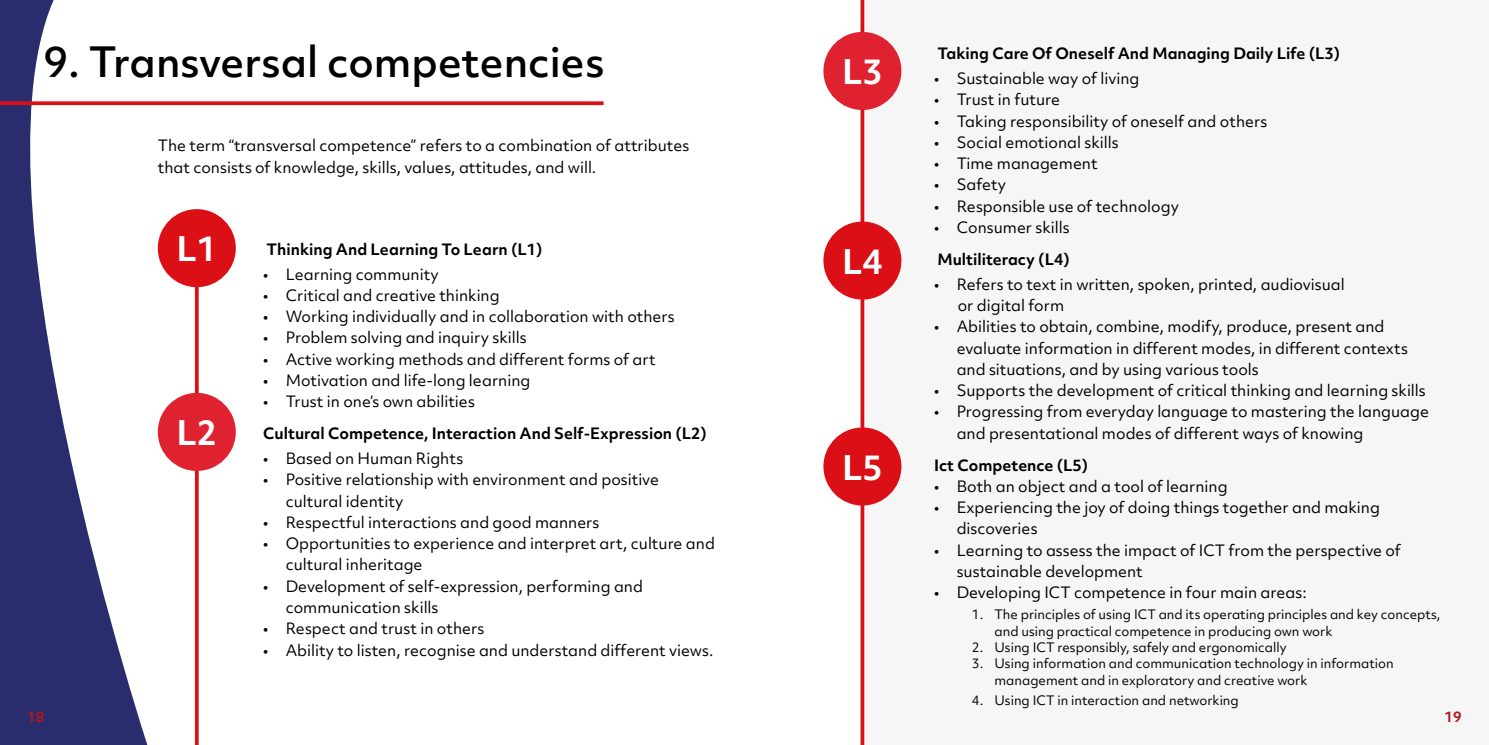
<style>
.page{position:relative;width:1489px;height:745px;background:#fff}
.page>*{position:absolute;margin:0;border:0;box-sizing:border-box;transform-origin:0 0}
.t1{font:500 40px "Objektiv Mk 2";color:#000}
.t2{font:700 32.5px "Objektiv Mk 2";color:#fff}
.t3{font:15px/21.2px "Objektiv Mk 2";color:#000}
.t4{font:700 15px "Objektiv Mk 2";color:#000}
.t5{font:700 13.75px "Objektiv Mk 2";color:#af191e}
.t6{font:12.5px/16.2px "Objektiv Mk 2";color:#000}
</style>
<div class="page">
<div style="left:862px;top:0;width:626px;height:744px;background:#f6f6f6"></div>
<svg style="left:0;top:0;width:153px;height:744px"></svg>
<svg style="left:195px;top:287px;width:4px;height:457px;background:#dd2128"></svg>
<div style="left:158px;top:209px;width:78px;height:78px;background:#db0f16;border-radius:50%"></div>
<div style="left:158px;top:392px;width:78px;height:78px;background:#df2130;border-radius:50%"></div>
<svg style="left:860px;top:0;width:4px;height:744px;background:#df2f35"></svg>
<div style="left:823px;top:221px;width:78px;height:78px;background:#db0f16;border-radius:50%"></div>
<div style="left:823px;top:427px;width:78px;height:78px;background:#db0f16;border-radius:50%"></div>
<div style="left:823px;top:32px;width:78px;height:78px;background:#df2130;border-radius:50%"></div>
<svg style="left:0;top:101px;width:603px;height:4px;background:#dd232a"></svg>
<h1 class="t1" style="left:43px;top:34px;width:562px">9. Transversal competencies</h1>
<p class="t3" style="left:158px;top:135px;width:533px">The term “transversal competence” refers to a combination of attributes that consists of knowledge, skills, values, attitudes, and will.</p>
<h2 class="t2" style="left:177px;top:226px;width:42px">L1</h2>
<h2 class="t2" style="left:177px;top:409px;width:42px">L2</h2>
<p class="t4" style="left:266px;top:238px;width:277px">Thinking And Learning To Learn (L1)</p>
<p class="t3" style="left:263px;top:263px;width:177px">• Learning community</p>
<p class="t3" style="left:263px;top:284px;width:238px">• Critical and creative thinking</p>
<p class="t3" style="left:263px;top:305px;width:413px">• Working individually and in collaboration with others</p>
<p class="t3" style="left:263px;top:327px;width:265px">• Problem solving and inquiry skills</p>
<p class="t3" style="left:263px;top:348px;width:394px">• Active working methods and different forms of art</p>
<p class="t3" style="left:263px;top:369px;width:269px">• Motivation and life-long learning</p>
<p class="t3" style="left:263px;top:390px;width:213px">• Trust in one’s own abilities</p>
<p class="t4" style="left:263px;top:422px;width:445px">Cultural Competence, Interaction And Self-Expression (L2)</p>
<p class="t3" style="left:263px;top:447px;width:201px">• Based on Human Rights</p>
<p class="t3" style="left:286px;top:468px;width:374px;text-indent:-22px">• Positive relationship with environment and positive cultural identity</p>
<p class="t3" style="left:263px;top:511px;width:338px">• Respectful interactions and good manners</p>
<p class="t3" style="left:286px;top:532px;width:430px;text-indent:-22px">• Opportunities to experience and interpret art, culture and cultural inheritage</p>
<p class="t3" style="left:286px;top:575px;width:359px;text-indent:-22px">• Development of self-expression, performing and communication skills</p>
<p class="t3" style="left:263px;top:617px;width:222px">• Respect and trust in others</p>
<p class="t3" style="left:263px;top:638px;width:451px">• Ability to listen, recognise and understand different views.</p>
<h2 class="t2" style="left:842px;top:49px;width:42px">L3</h2>
<h2 class="t2" style="left:842px;top:238px;width:42px">L4</h2>
<h2 class="t2" style="left:842px;top:444px;width:42px">L5</h2>
<p class="t4" style="left:937px;top:43px;width:404px">Taking Care Of Oneself And Managing Daily Life (L3)</p>
<p class="t3" style="left:934px;top:68px;width:207px">• Sustainable way of living</p>
<p class="t3" style="left:934px;top:89px;width:127px">• Trust in future</p>
<p class="t3" style="left:934px;top:110px;width:334px">• Taking responsibility of oneself and others</p>
<p class="t3" style="left:934px;top:131px;width:186px">• Social emotional skills</p>
<p class="t3" style="left:934px;top:153px;width:165px">• Time management</p>
<p class="t3" style="left:934px;top:174px;width:73px">• Safety</p>
<p class="t3" style="left:934px;top:195px;width:246px">• Responsible use of technology</p>
<p class="t3" style="left:934px;top:216px;width:137px">• Consumer skills</p>
<p class="t4" style="left:937px;top:248px;width:134px">Multiliteracy (L4)</p>
<p class="t3" style="left:957px;top:273px;width:388px;text-indent:-24px">• Refers to text in written, spoken, printed, audiovisual or digital form</p>
<p class="t3" style="left:956px;top:316px;width:452px;text-indent:-22px">• Abilities to obtain, combine, modify, produce, present and evaluate information in different modes, in different contexts and situations, and by using various tools</p>
<p class="t3" style="left:934px;top:379px;width:493px">• Supports the development of critical thinking and learning skills</p>
<p class="t3" style="left:956px;top:401px;width:474px;text-indent:-22px">• Progressing from everyday language to mastering the language and presentational modes of different ways of knowing</p>
<p class="t4" style="left:934px;top:454px;width:156px">Ict Competence (L5)</p>
<p class="t3" style="left:934px;top:475px;width:295px">• Both an object and a tool of learning</p>
<p class="t3" style="left:956px;top:496px;width:425px;text-indent:-22px">• Experiencing the joy of doing things together and making discoveries</p>
<p class="t3" style="left:956px;top:539px;width:445px;text-indent:-22px">• Learning to assess the impact of ICT from the perspective of sustainable development</p>
<p class="t3" style="left:934px;top:581px;width:374px">• Developing ICT competence in four main areas:</p>
<p class="t6" style="left:994px;top:606px;width:447px;text-indent:-22px">1. The principles of using ICT and its operating principles and key concepts, and using practical competence in producing own work</p>
<p class="t6" style="left:971px;top:638px;width:316px">2. Using ICT responsibly, safely and ergonomically</p>
<p class="t6" style="left:994px;top:655px;width:401px;text-indent:-22px">3. Using information and communication technology in information management and in exploratory and creative work</p>
<p class="t6" style="left:971px;top:691px;width:268px">4. Using ICT in interaction and networking</p>
<p class="t5" style="left:27px;top:707px;width:19px">18</p>
<p class="t5" style="left:1444px;top:707px;width:19px">19</p>
</div>
